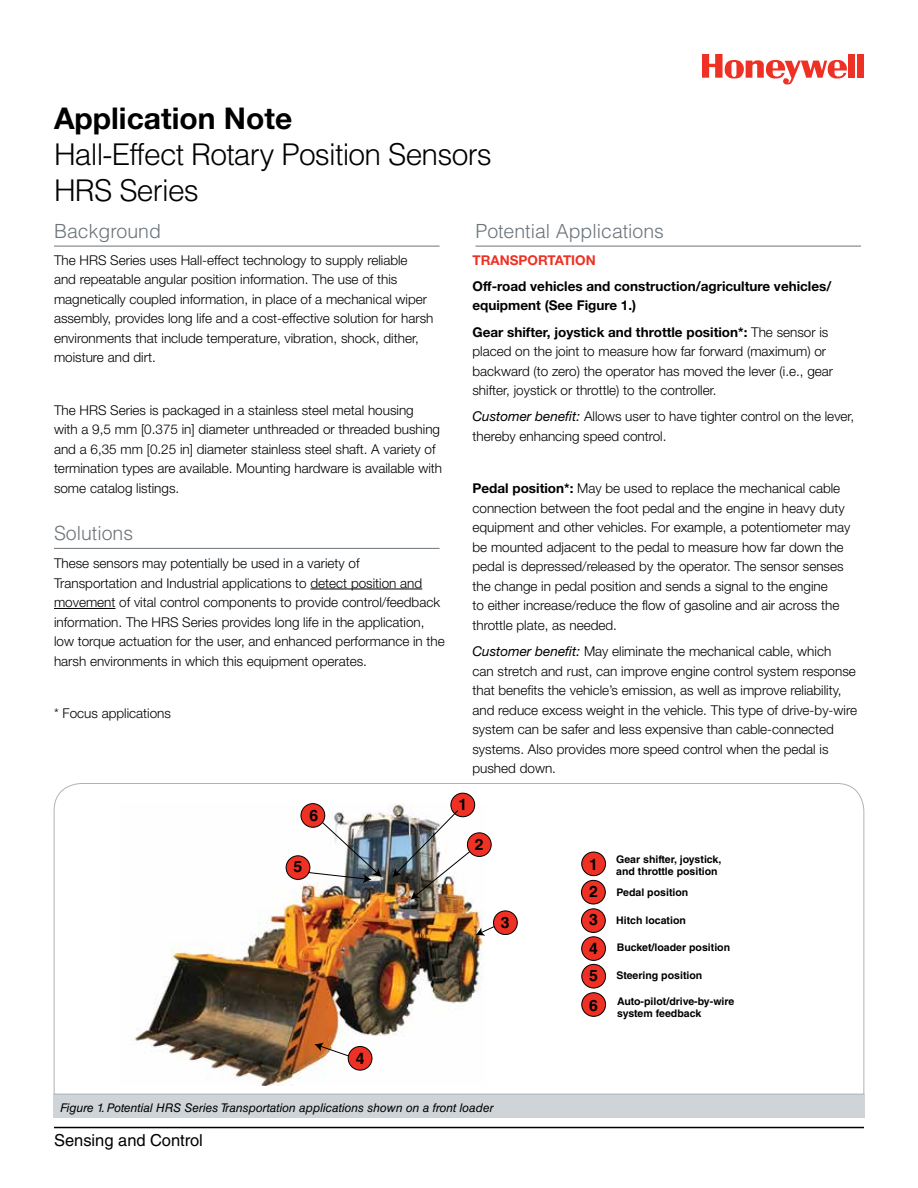
<style>
.page{position:relative;width:918px;height:1188px;background:#fff}
.page>*{position:absolute;margin:0;border:0;box-sizing:border-box;transform-origin:0 0}
.t1{font:300 30px/36px "Helvetica LT Std";letter-spacing:-.025em;color:#000}
.t2{font:700 30px "Helvetica Neue LT Std";color:#000}
.t3{font:300 19.5px "Helvetica LT Std";color:#6a747b}
.t4{font:16.5px "Helvetica LT Std";color:#000}
.t5{font:700 15.75px "Helvetica LT Std";color:#010101}
.t6{font:300 13.5px/19.5px "Helvetica Neue LT Std";color:#000}
.t7{font:700 13.5px/19.5px "Helvetica Neue LT Std";color:#000}
.t8{font:700 13.5px "Helvetica Neue LT Std";color:#ee3124}
.t9{font:italic 12px "Helvetica LT Std";color:#000}
.t10{font:700 10.5px/12.6px "Helvetica LT Std";color:#000}
.s1{font-weight:700}
.s2{font-weight:400;font-style:italic}
.s3{font-size:15.75px;color:#010101}
</style>
<div class="page">
<hr style="left:54px;top:246px;width:386px;height:1px;background:#6a747b">
<div style="left:849px;top:54px;width:6px;height:24px;background:#ee3124"></div>
<div style="left:858px;top:54px;width:6px;height:24px;background:#ee3124"></div>
<svg style="left:702px;top:54px;width:145px;height:30px"></svg>
<hr style="left:54px;top:1127px;width:810px;height:1px;background:#000">
<hr style="left:311px;top:589px;width:111px;height:1px;background:#000">
<hr style="left:54px;top:608px;width:62px;height:1px;background:#000">
<hr style="left:54px;top:548px;width:386px;height:1px;background:#6a747b">
<div style="left:53px;top:1094px;width:811px;height:24px;background:#cfd4d8"></div>
<svg style="left:53px;top:783px;width:812px;height:312px"></svg>
<hr style="left:475px;top:246px;width:386px;height:1px;background:#6a747b">
<h1 class="t2" style="left:54px;top:100px;width:240px">Application Note</h1>
<h1 class="t1" style="left:54px;top:136px;width:439px">Hall-Effect Rotary Position Sensors<br>HRS Series</h1>
<h2 class="t3" style="left:54px;top:219px;width:108px">Background</h2>
<p class="t6" style="left:54px;top:250px;width:381px">The HRS Series uses Hall-effect technology to supply reliable<br>and repeatable angular position information. The use of this magnetically coupled information, in place of a mechanical wiper assembly, provides long life and a cost-effective solution for harsh environments that include temperature, vibration, shock, dither, moisture and dirt.</p>
<p class="t6" style="left:54px;top:400px;width:390px">The HRS Series is packaged in a stainless steel metal housing<br>with a 9,5 mm [0.375 in] diameter unthreaded or threaded bushing and a 6,35 mm [0.25 in] diameter stainless steel shaft. A variety of termination types are available. Mounting hardware is available with some catalog listings.</p>
<h2 class="t3" style="left:54px;top:521px;width:81px">Solutions</h2>
<p class="t6" style="left:54px;top:553px;width:392px">These sensors may potentially be used in a variety of Transportation and Industrial applications to detect position and movement of vital control components to provide control/feedback information. The HRS Series provides long life in the application, low torque actuation for the user, and enhanced performance in the harsh environments in which this equipment operates.</p>
<p class="t6" style="left:54px;top:703px;width:119px">* Focus applications</p>
<p class="t5" style="left:309px;top:806px;width:10px">6</p>
<p class="t5" style="left:294px;top:857px;width:10px">5</p>
<p class="t5" style="left:356px;top:1049px;width:10px">4</p>
<h2 class="t3" style="left:475px;top:219px;width:190px">Potential Applications</h2>
<p class="t8" style="left:472px;top:252px;width:125px">TRANSPORTATION</p>
<p class="t7" style="left:472px;top:276px;width:360px">Off-road vehicles and construction/agriculture vehicles/ equipment (See Figure 1.)</p>
<p class="t6" style="left:472px;top:322px;width:362px"><span class="s1">Gear shifter, joystick and throttle position*:</span> The sensor is placed on the joint to measure how far forward (maximum) or backward (to zero) the operator has moved the lever (i.e., gear shifter, joystick or throttle) to the controller.</p>
<p class="t6" style="left:472px;top:407px;width:383px"><span class="s2">Customer benefit:</span> Allows user to have tighter control on the lever, thereby enhancing speed control.</p>
<p class="t6" style="left:472px;top:479px;width:379px"><span class="s1">Pedal position*:</span> May be used to replace the mechanical cable connection between the foot pedal and the engine in heavy duty equipment and other vehicles. For example, a potentiometer may be mounted adjacent to the pedal to measure how far down the pedal is depressed/released by the operator. The sensor senses the change in pedal position and sends a signal to the engine<br>to either increase/reduce the flow of gasoline and air across the throttle plate, as needed.</p>
<p class="t6" style="left:472px;top:641px;width:386px"><span class="s2">Customer benefit:</span> May eliminate the mechanical cable, which<br>can stretch and rust, can improve engine control system response that benefits the vehicle’s emission, as well as improve reliability, and reduce excess weight in the vehicle. This type of drive-by-wire system can be safer and less expensive than cable-connected systems. Also provides more speed control when the pedal is pushed down.</p>
<p class="t5" style="left:458px;top:795px;width:10px">1</p>
<p class="t5" style="left:475px;top:835px;width:10px">2</p>
<p class="t5" style="left:501px;top:913px;width:10px">3</p>
<p class="t5" style="left:589px;top:855px;width:10px">1</p>
<p class="t5" style="left:589px;top:882px;width:10px">2</p>
<p class="t10" style="left:616px;top:853px;width:107px">Gear shifter, joystick, and throttle position</p>
<p class="t10" style="left:616px;top:886px;width:73px">Pedal position</p>
<p class="t10" style="left:589px;top:914px;width:99px"><span class="s3">3</span> Hitch location</p>
<p class="t5" style="left:589px;top:939px;width:10px">4</p>
<p class="t10" style="left:617px;top:941px;width:115px">Bucket/loader position</p>
<p class="t10" style="left:589px;top:969px;width:115px"><span class="s3">5</span> Steering position</p>
<p class="t10" style="left:589px;top:994px;width:147px;text-align:center"><span class="s3">6</span> Auto-pilot/drive-by-wire system feedback</p>
<p class="t9" style="left:60px;top:1101px;width:435px">Figure 1. Potential HRS Series Transportation applications shown on a front loader</p>
<p class="t4" style="left:54px;top:1130px;width:150px">Sensing and Control</p>
</div>
